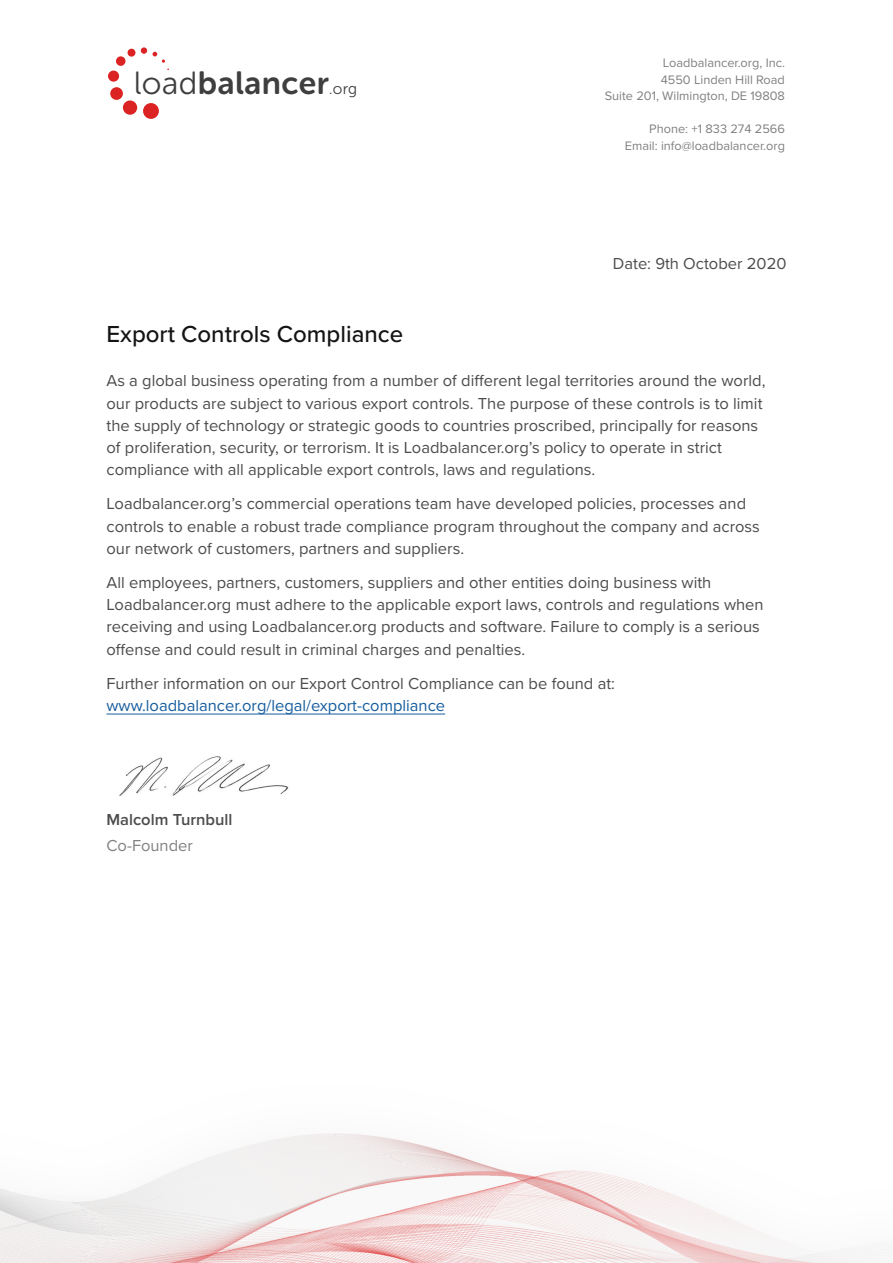
<style>
.page{position:relative;width:893px;height:1263px;background:#fff}
.page>*{position:absolute;margin:0;border:0;box-sizing:border-box;transform-origin:0 0}
.t1{font:32.1px "Museo Sans Rounded 700";letter-spacing:.015em;color:#3f3f3f}
.H1_bold__topper{font:500 24px "Proxima Nova";color:#151314}
.t2{font:16.5px/22px "Proxima Nova";color:#4d4c4c}
.t3{font:600 16.5px "Proxima Nova";color:#4d4c4c}
.t4{font:16.5px "Proxima Nova";color:#828081}
.footer_body{font:12.75px "Proxima Nova";color:#828081}
.s1{font-family:"Museo Sans Rounded 300"}
.s2{font-family:"Museo Sans Rounded 300";font-size:15.6px}
.s3{color:#175d9e}
</style>
<div class="page">
<div style="left:143px;top:103px;width:16px;height:16px;background:#dc2323;border-radius:50%"></div>
<svg style="left:152px;top:52px;width:17px;height:18px"></svg>
<div style="left:141px;top:47px;width:6px;height:7px;background:#dc2323;border-radius:50%"></div>
<div style="left:128px;top:49px;width:7px;height:8px;background:#dc2323;border-radius:50%"></div>
<div style="left:116px;top:56px;width:9px;height:10px;background:#dc2323;border-radius:50%"></div>
<div style="left:108px;top:71px;width:11px;height:11px;background:#dc2323;border-radius:50%"></div>
<div style="left:110px;top:87px;width:13px;height:13px;background:#dc2323;border-radius:50%"></div>
<div style="left:123px;top:100px;width:14px;height:15px;background:#dc2323;border-radius:50%"></div>
<img style="left:0;top:1133px;width:886px;height:130px">
<hr style="left:106px;top:713px;width:339px;height:1px;background:#175d9e">
<img style="left:119px;top:756px;width:170px;height:40px">
<p class="t1" style="left:134px;top:65px;width:225px"><span class="s1">load</span>balancer<span class="s2">.org</span></p>
<p class="footer_body" style="left:663px;top:54px;width:124px">Loadbalancer.org, Inc.</p>
<p class="footer_body" style="left:661px;top:70px;width:126px">4550 Linden Hill Road</p>
<p class="footer_body" style="left:605px;top:87px;width:182px">Suite 201, Wilmington, DE 19808</p>
<p class="footer_body" style="left:649px;top:120px;width:137px">Phone: +1 833 274 2566</p>
<p class="footer_body" style="left:625px;top:136px;width:162px">Email: info@loadbalancer.org</p>
<p class="t2" style="left:613px;top:252px;width:175px">Date: 9th October 2020</p>
<p class="H1_bold__topper" style="left:106px;top:316px;width:298px">Export Controls Compliance</p>
<p class="t2" style="left:106px;top:369px;width:660px">As a global business operating from a number of different legal territories around the world, our products are subject to various export controls. The purpose of these controls is to limit the supply of technology or strategic goods to countries proscribed, principally for reasons of proliferation, security, or terrorism. It is Loadbalancer.org’s policy to operate in strict compliance with all applicable export controls, laws and regulations.</p>
<p class="t2" style="left:106px;top:492px;width:655px">Loadbalancer.org’s commercial operations team have developed policies, processes and controls to enable a robust trade compliance program throughout the company and across our network of customers, partners and suppliers.</p>
<p class="t2" style="left:106px;top:571px;width:659px">All employees, partners, customers, suppliers and other entities doing business with Loadbalancer.org must adhere to the applicable export laws, controls and regulations when receiving and using Loadbalancer.org products and software. Failure to comply is a serious offense and could result in criminal charges and penalties.</p>
<p class="t2" style="left:106px;top:672px;width:510px">Further information on our Export Control Compliance can be found at: <span class="s3">www.loadbalancer.org/legal/export-compliance</span></p>
<p class="t3" style="left:106px;top:807px;width:127px">Malcolm Turnbull</p>
<p class="t4" style="left:106px;top:833px;width:88px">Co-Founder</p>
</div>
